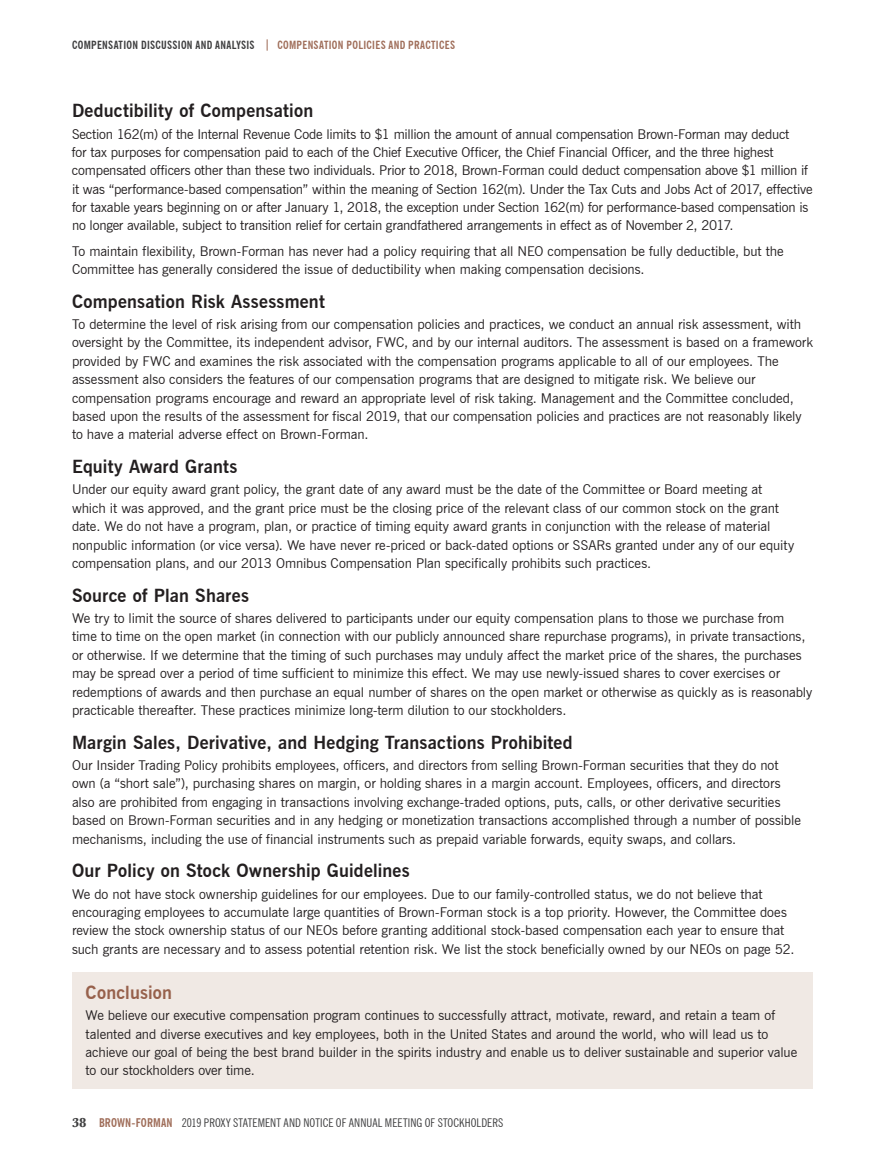
<style>
.page{position:relative;width:891px;height:1161px;background:#fff}
.page>*{position:absolute;margin:0;border:0;box-sizing:border-box;transform-origin:0 0}
.t1{font:700 18px "News Gothic BT";letter-spacing:.01em;color:#231f20}
.t2{font:700 18px "News Gothic BT";letter-spacing:.01em;color:#97614c}
.t3{font:13.5px/18.3px "News Gothic BT";letter-spacing:-.005em;color:#231f20}
.t4{font:condensed 12px "News Gothic BT";letter-spacing:.01em;color:#3e3e3f}
.t5{font:700 condensed 11.25px "News Gothic BT";letter-spacing:.035em;color:#3e3e3f}
.t6{font:700 condensed 11.25px "News Gothic BT";color:#9f6d59}
.s1{font-family:"Baskerville";font-weight:700;font-stretch:normal;font-size:13.5px}
.s2{font-weight:700;color:#9f6d59}
</style>
<div class="page">
<div style="left:72px;top:972px;width:741px;height:117px;background:#f0e9e4"></div>
<p class="t5" style="left:72px;top:38px;width:13px">COMPENSATION</p>
<p class="t5" style="left:141px;top:38px;width:12px">DISCUSSION</p>
<p class="t5" style="left:195px;top:38px;width:7px">AND</p>
<p class="t5" style="left:215px;top:38px;width:32px">ANALYSIS</p>
<p class="t6" style="left:265px;top:38px;width:26px">| COMPENSATION</p>
<p class="t6" style="left:346px;top:38px;width:12px">POLICIES</p>
<p class="t6" style="left:388px;top:38px;width:7px">AND</p>
<p class="t6" style="left:408px;top:38px;width:12px">PRACTICES</p>
<h1 class="t1" style="left:72px;top:100px;width:243px">Deductibility of Compensation</h1>
<p class="t3" style="left:72px;top:125px;width:742px">Section 162(m) of the Internal Revenue Code limits to $1 million the amount of annual compensation Brown-Forman may deduct<br>for tax purposes for compensation paid to each of the Chief Executive Officer, the Chief Financial Officer, and the three highest compensated officers other than these two individuals. Prior to 2018, Brown-Forman could deduct compensation above $1 million if it was “performance-based compensation” within the meaning of Section 162(m). Under the Tax Cuts and Jobs Act of 2017, effective for taxable years beginning on or after January 1, 2018, the exception under Section 162(m) for performance-based compensation is no longer available, subject to transition relief for certain grandfathered arrangements in effect as of November 2, 2017.</p>
<p class="t3" style="left:72px;top:242px;width:713px">To maintain flexibility, Brown-Forman has never had a policy requiring that all NEO compensation be fully deductible, but the<br>Committee has generally considered the issue of deductibility when making compensation decisions.</p>
<h1 class="t1" style="left:72px;top:290px;width:254px">Compensation Risk Assessment</h1>
<p class="t3" style="left:72px;top:315px;width:743px">To determine the level of risk arising from our compensation policies and practices, we conduct an annual risk assessment, with oversight by the Committee, its independent advisor, FWC, and by our internal auditors. The assessment is based on a framework provided by FWC and examines the risk associated with the compensation programs applicable to all of our employees. The assessment also considers the features of our compensation programs that are designed to mitigate risk. We believe our compensation programs encourage and reward an appropriate level of risk taking. Management and the Committee concluded, based upon the results of the assessment for fiscal 2019, that our compensation policies and practices are not reasonably likely to have a material adverse effect on Brown-Forman.</p>
<h1 class="t1" style="left:72px;top:456px;width:167px">Equity Award Grants</h1>
<p class="t3" style="left:72px;top:480px;width:724px">Under our equity award grant policy, the grant date of any award must be the date of the Committee or Board meeting at which it was approved, and the grant price must be the closing price of the relevant class of our common stock on the grant date. We do not have a program, plan, or practice of timing equity award grants in conjunction with the release of material nonpublic information (or vice versa). We have never re-priced or back-dated options or SSARs granted under any of our equity compensation plans, and our 2013 Omnibus Compensation Plan specifically prohibits such practices.</p>
<h1 class="t1" style="left:72px;top:584px;width:179px">Source of Plan Shares</h1>
<p class="t3" style="left:72px;top:609px;width:742px">We try to limit the source of shares delivered to participants under our equity compensation plans to those we purchase from time to time on the open market (in connection with our publicly announced share repurchase programs), in private transactions, or otherwise. If we determine that the timing of such purchases may unduly affect the market price of the shares, the purchases may be spread over a period of time sufficient to minimize this effect. We may use newly-issued shares to cover exercises or redemptions of awards and then purchase an equal number of shares on the open market or otherwise as quickly as is reasonably practicable thereafter. These practices minimize long-term dilution to our stockholders.</p>
<h1 class="t1" style="left:72px;top:731px;width:502px">Margin Sales, Derivative, and Hedging Transactions Prohibited</h1>
<p class="t3" style="left:72px;top:756px;width:730px">Our Insider Trading Policy prohibits employees, officers, and directors from selling Brown-Forman securities that they do not own (a “short sale”), purchasing shares on margin, or holding shares in a margin account. Employees, officers, and directors also are prohibited from engaging in transactions involving exchange-traded options, puts, calls, or other derivative securities based on Brown-Forman securities and in any hedging or monetization transactions accomplished through a number of possible mechanisms, including the use of financial instruments such as prepaid variable forwards, equity swaps, and collars.</p>
<h1 class="t1" style="left:72px;top:860px;width:339px">Our Policy on Stock Ownership Guidelines</h1>
<p class="t3" style="left:72px;top:885px;width:724px">We do not have stock ownership guidelines for our employees. Due to our family-controlled status, we do not believe that encouraging employees to accumulate large quantities of Brown-Forman stock is a top priority. However, the Committee does review the stock ownership status of our NEOs before granting additional stock-based compensation each year to ensure that such grants are necessary and to assess potential retention risk. We list the stock beneficially owned by our NEOs on page 52.</p>
<h1 class="t2" style="left:86px;top:981px;width:88px">Conclusion</h1>
<p class="t3" style="left:86px;top:1006px;width:713px">We believe our executive compensation program continues to successfully attract, motivate, reward, and retain a team of talented and diverse executives and key employees, both in the United States and around the world, who will lead us to achieve our goal of being the best brand builder in the spirits industry and enable us to deliver sustainable and superior value to our stockholders over time.</p>
<p class="t4" style="left:72px;top:1116px;width:433px"><span class="s1">38</span> <span class="s2">BROWN-FORMAN</span> 2019 PROXY STATEMENT AND NOTICE OF ANNUAL MEETING OF STOCKHOLDERS</p>
</div>
